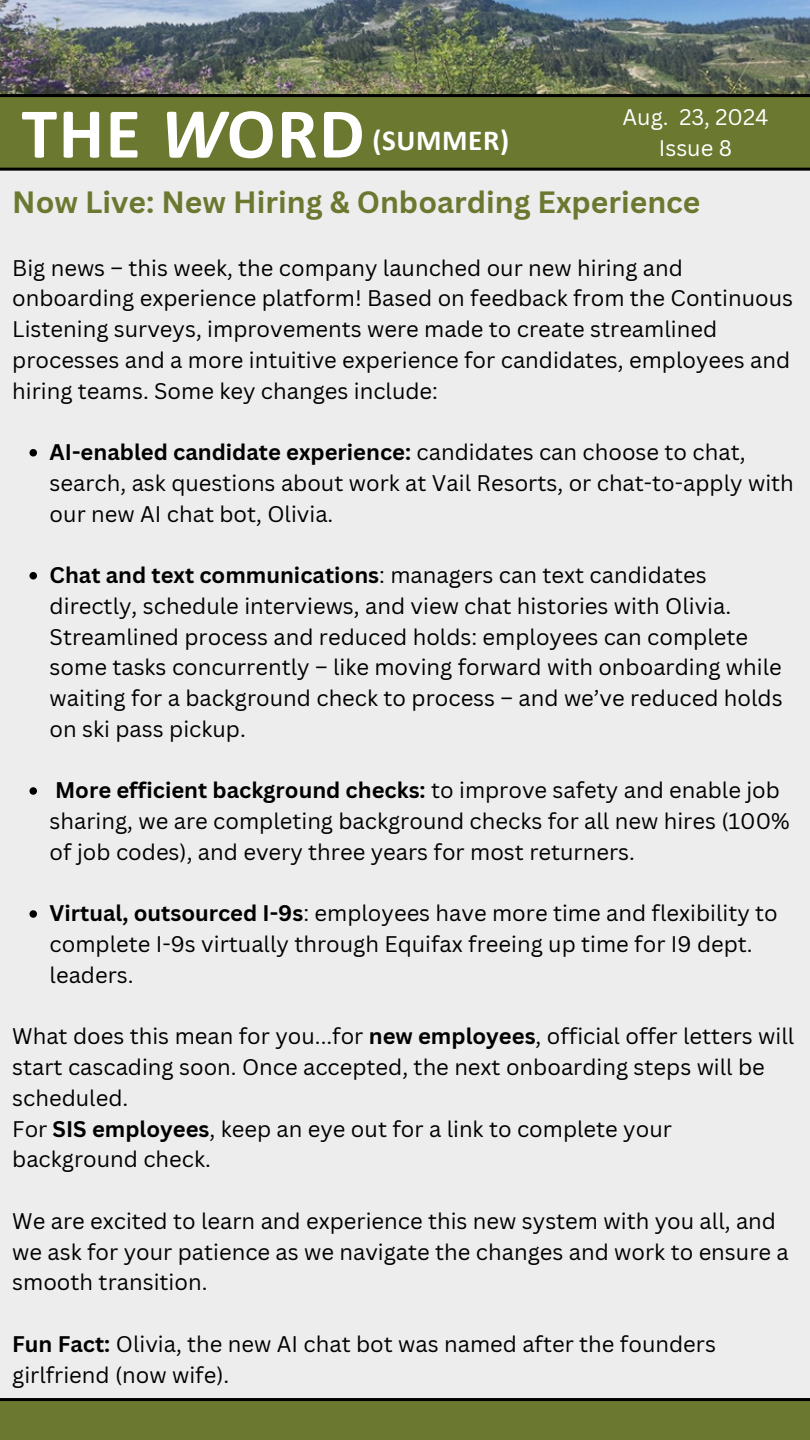
<style>
.page{position:relative;width:810px;height:1440px;background:#ededed}
.page>*{position:absolute;margin:0;border:0;box-sizing:border-box;transform-origin:0 0}
.t1{font:700 72.1px "Calibri";letter-spacing:.02em;color:#fff}
.t2{font:700 30px "Canva Sans";color:#6b7830}
.t3{font:700 29.1px "Calibri";letter-spacing:.02em;color:#fff}
.t4{font:22px/30.8px "Canva Sans";color:#000}
.t5{font:22px "Canva Sans";color:#fff}
.s1{font-style:italic}
.s2{font-weight:700}
</style>
<div class="page">
<img style="left:0;top:0;width:810px;height:94px">
<div style="left:0;top:1401px;width:810px;height:39px;background:#6b7830"></div>
<div style="left:0;top:97px;width:810px;height:71px;background:#6b7830"></div>
<hr style="left:0;top:168px;width:810px;height:3px;background:#000">
<hr style="left:0;top:1398px;width:810px;height:3px;background:#000">
<hr style="left:0;top:94px;width:810px;height:3px;background:#000">
<svg style="left:30px;top:449px;width:7px;height:7px"></svg>
<svg style="left:30px;top:572px;width:7px;height:7px"></svg>
<svg style="left:30px;top:787px;width:7px;height:8px"></svg>
<svg style="left:30px;top:910px;width:7px;height:8px"></svg>
<p class="t5" style="left:623px;top:101px;width:147px">Aug. 23, 2024</p>
<p class="t1" style="left:22px;top:103px;width:344px">THE <span class="s1">W</span>ORD</p>
<p class="t2" style="left:12px;top:181px;width:690px">Now Live: New Hiring &amp; Onboarding Experience</p>
<h2 class="t4" style="left:12px;top:252px;width:783px">Big news – this week, the company launched our new hiring and onboarding experience platform! Based on feedback from the Continuous Listening surveys, improvements were made to create streamlined processes and a more intuitive experience for candidates, employees and hiring teams. Some key changes include:</h2>
<h1 class="t4" style="left:50px;top:436px;width:746px"><span class="s2">AI-enabled candidate experience:</span> candidates can choose to chat, search, ask questions about work at Vail Resorts, or chat-to-apply with our new AI chat bot, Olivia.</h1>
<p class="t3" style="left:373px;top:129px;width:138px">(SUMMER)</p>
<p class="t5" style="left:659px;top:132px;width:75px">Issue 8</p>
<h3 class="t4" style="left:50px;top:559px;width:735px"><span class="s2">Chat and text communications</span>: managers can text candidates directly, schedule interviews, and view chat histories with Olivia.<br>Streamlined process and reduced holds: employees can complete some tasks concurrently – like moving forward with onboarding while waiting for a background check to process – and we’ve reduced holds on ski pass pickup.</h3>
<p class="t4" style="left:50px;top:775px;width:742px"><span class="s2">More efficient background checks:</span> to improve safety and enable job sharing, we are completing background checks for all new hires (100% of job codes), and every three years for most returners.</p>
<p class="t4" style="left:50px;top:898px;width:730px"><span class="s2">Virtual, outsourced I-9s</span>: employees have more time and flexibility to complete I-9s virtually through Equifax freeing up time for I9 dept. leaders.</p>
<p class="t4" style="left:12px;top:1021px;width:784px">What does this mean for you...for <span class="s2">new employees</span>, official offer letters will start cascading soon. Once accepted, the next onboarding steps will be scheduled.</p>
<p class="t4" style="left:12px;top:1113px;width:661px">For <span class="s2">SIS employees</span>, keep an eye out for a link to complete your background check.</p>
<p class="t4" style="left:12px;top:1205px;width:778px">We are excited to learn and experience this new system with you all, and we ask for your patience as we navigate the changes and work to ensure a smooth transition.</p>
<p class="t4" style="left:12px;top:1328px;width:705px"><span class="s2">Fun Fact:</span> Olivia, the new AI chat bot was named after the founders girlfriend (now wife).</p>
</div>
